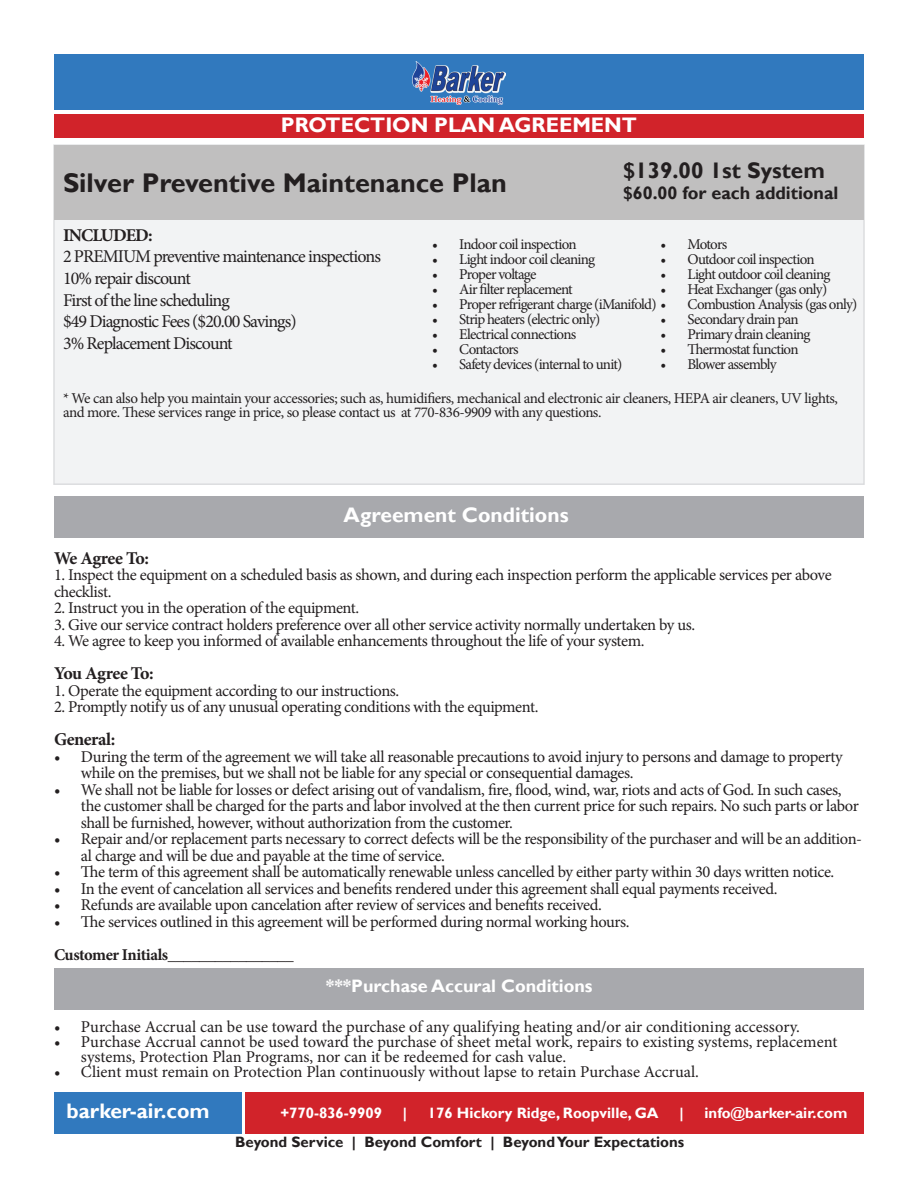
<style>
.page{position:relative;width:918px;height:1188px;background:#fff}
.page>*{position:absolute;margin:0;border:0;box-sizing:border-box;transform-origin:0 0}
.t1{font:700 27px "Gill Sans";color:#231f20}
.t2{font:700 22.5px "Gill Sans";color:#231f20}
.t3{font:700 21px "Gill Sans";color:#fff}
.t4{font:18px/21.6px "Minion Pro";letter-spacing:-.05em;color:#231f20}
.t5{font:700 18px "Minion Pro";letter-spacing:-.035em;color:#231f20}
.t6{font:700 18px "Gill Sans";color:#fff}
.t7{font:700 18px "Gill Sans";color:#231f20}
.t8{font:16.5px/16.5px "Minion Pro";letter-spacing:-.025em;color:#231f20}
.t9{font:16.5px/15px "Minion Pro";letter-spacing:-.005em;color:#231f20}
.t10{font:16.5px "Minion Pro";color:#231f20}
.t11{font:700 16.5px "Minion Pro";letter-spacing:-.03em;color:#231f20}
.t12{font:15px "Minion Pro";letter-spacing:-.05em;color:#231f20}
.t13{font:15px/13.5px "Minion Pro";letter-spacing:-.03em;color:#231f20}
.t14{font:700 15px "Gill Sans";color:#fff}
.t15{font:700 15px "Gill Sans";color:#231f20}
</style>
<div class="page">
<div style="left:53px;top:144px;width:812px;height:341px;background:#f2f3f4;border:2px solid #dcdddf"></div>
<div style="left:54px;top:145px;width:810px;height:75px;background:#c0bfbf"></div>
<div style="left:54px;top:1093px;width:187px;height:41px;background:#3179be"></div>
<div style="left:54px;top:54px;width:810px;height:56px;background:#3179be"></div>
<img style="left:413px;top:62px;width:92px;height:42px">
<div style="left:246px;top:1093px;width:618px;height:41px;background:#d1232a"></div>
<div style="left:54px;top:496px;width:810px;height:41px;background:#a8a9ad"></div>
<div style="left:54px;top:968px;width:810px;height:42px;background:#a8a9ad"></div>
<div style="left:54px;top:114px;width:810px;height:23px;background:#d1232a"></div>
<p class="t3" style="left:281px;top:112px;width:358px">PROTECTION PLAN AGREEMENT</p>
<h2 class="t2" style="left:623px;top:156px;width:203px">$139.00 1st System</h2>
<p class="t7" style="left:623px;top:182px;width:217px">$60.00 for each additional</p>
<p class="t12" style="left:661px;top:234px;width:68px">• Motors</p>
<p class="t12" style="left:661px;top:249px;width:156px">• Outdoor coil inspection</p>
<p class="t12" style="left:661px;top:264px;width:171px">• Light outdoor coil cleaning</p>
<p class="t12" style="left:661px;top:279px;width:168px">• Heat Exchanger (gas only)</p>
<p class="t12" style="left:661px;top:309px;width:140px">• Secondary drain pan</p>
<p class="t12" style="left:661px;top:324px;width:152px">• Primary drain cleaning</p>
<p class="t12" style="left:661px;top:339px;width:139px">• Thermostat function</p>
<p class="t12" style="left:661px;top:354px;width:118px">• Blower assembly</p>
<p class="t13" style="left:63px;top:392px;width:777px">* We can also help you maintain your accessories; such as, humidifiers, mechanical and electronic air cleaners, HEPA air cleaners, UV lights, and more. These services range in price, so please contact us at 770-836-9909 with any questions.</p>
<h1 class="t1" style="left:63px;top:167px;width:445px">Silver Preventive Maintenance Plan</h1>
<p class="t5" style="left:63px;top:222px;width:91px">INCLUDED:</p>
<p class="t4" style="left:63px;top:246px;width:319px">2 PREMIUM preventive maintenance inspections<br>10% repair discount<br>First of the line scheduling<br>$49 Diagnostic Fees ($20.00 Savings)<br>3% Replacement Discount</p>
<p class="t12" style="left:432px;top:234px;width:146px">• Indoor coil inspection</p>
<p class="t12" style="left:432px;top:249px;width:164px">• Light indoor coil cleaning</p>
<p class="t12" style="left:432px;top:264px;width:106px">• Proper voltage</p>
<p class="t12" style="left:432px;top:279px;width:142px">• Air filter replacement</p>
<p class="t12" style="left:432px;top:294px;width:427px">• Proper refrigerant charge (iManifold) • Combustion Analysis (gas only)</p>
<p class="t12" style="left:432px;top:309px;width:170px">• Strip heaters (electric only)</p>
<p class="t12" style="left:432px;top:324px;width:145px">• Electrical connections</p>
<p class="t12" style="left:432px;top:339px;width:88px">• Contactors</p>
<p class="t12" style="left:432px;top:354px;width:192px">• Safety devices (internal to unit)</p>
<p class="t3" style="left:344px;top:502px;width:227px">Agreement Conditions</p>
<p class="t5" style="left:54px;top:545px;width:96px">We Agree To:</p>
<p class="t8" style="left:54px;top:567px;width:779px">1. Inspect the equipment on a scheduled basis as shown, and during each inspection perform the applicable services per above checklist.</p>
<p class="t8" style="left:54px;top:600px;width:307px">2. Instruct you in the operation of the equipment.</p>
<p class="t8" style="left:54px;top:616px;width:643px">3. Give our service contract holders preference over all other service activity normally undertaken by us.</p>
<p class="t8" style="left:54px;top:633px;width:592px">4. We agree to keep you informed of available enhancements throughout the life of your system.</p>
<p class="t5" style="left:54px;top:661px;width:101px">You Agree To:</p>
<p class="t8" style="left:54px;top:682px;width:347px">1. Operate the equipment according to our instructions.</p>
<p class="t8" style="left:54px;top:699px;width:486px">2. Promptly notify us of any unusual operating conditions with the equipment.</p>
<p class="t5" style="left:54px;top:727px;width:63px">General:</p>
<p class="t8" style="left:81px;top:748px;width:763px;text-indent:-27px">• During the term of the agreement we will take all reasonable precautions to avoid injury to persons and damage to property while on the premises, but we shall not be liable for any special or consequential damages.</p>
<p class="t8" style="left:81px;top:781px;width:779px;text-indent:-27px">• We shall not be liable for losses or defect arising out of vandalism, fire, flood, wind, war, riots and acts of God. In such cases, the customer shall be charged for the parts and labor involved at the then current price for such repairs. No such parts or labor shall be furnished, however, without authorization from the customer.</p>
<p class="t8" style="left:81px;top:831px;width:783px;text-indent:-27px">• Repair and/or replacement parts necessary to correct defects will be the responsibility of the purchaser and will be an addition&shy;al charge and will be due and payable at the time of service.</p>
<p class="t8" style="left:54px;top:864px;width:782px">• The term of this agreement shall be automatically renewable unless cancelled by either party within 30 days written notice.</p>
<p class="t8" style="left:54px;top:880px;width:725px">• In the event of cancelation all services and benefits rendered under this agreement shall equal payments received.</p>
<p class="t8" style="left:54px;top:897px;width:549px">• Refunds are available upon cancelation after review of services and benefits received.</p>
<p class="t8" style="left:54px;top:913px;width:577px">• The services outlined in this agreement will be performed during normal working hours.</p>
<p class="t11" style="left:54px;top:943px;width:241px">Customer Initials________________</p>
<p class="t6" style="left:326px;top:975px;width:268px">***Purchase Accural Conditions</p>
<p class="t10" style="left:54px;top:1016px;width:748px">• Purchase Accrual can be use toward the purchase of any qualifying heating and/or air conditioning accessory.</p>
<p class="t9" style="left:81px;top:1034px;width:758px;text-indent:-27px">• Purchase Accrual cannot be used toward the purchase of sheet metal work, repairs to existing systems, replacement systems, Protection Plan Programs, nor can it be redeemed for cash value.</p>
<p class="t9" style="left:54px;top:1064px;width:647px">• Client must remain on Protection Plan continuously without lapse to retain Purchase Accrual.</p>
<p class="t3" style="left:67px;top:1099px;width:145px">barker-air.com</p>
<p class="t14" style="left:280px;top:1103px;width:103px">+770-836-9909</p>
<p class="t14" style="left:403px;top:1103px;width:6px">|</p>
<p class="t14" style="left:428px;top:1103px;width:232px">176 Hickory Ridge, Roopville, GA</p>
<p class="t14" style="left:679px;top:1103px;width:6px">|</p>
<p class="t14" style="left:705px;top:1103px;width:144px">info@barker-air.com</p>
<p class="t15" style="left:235px;top:1133px;width:451px">Beyond Service | Beyond Comfort | Beyond Your Expectations</p>
</div>
